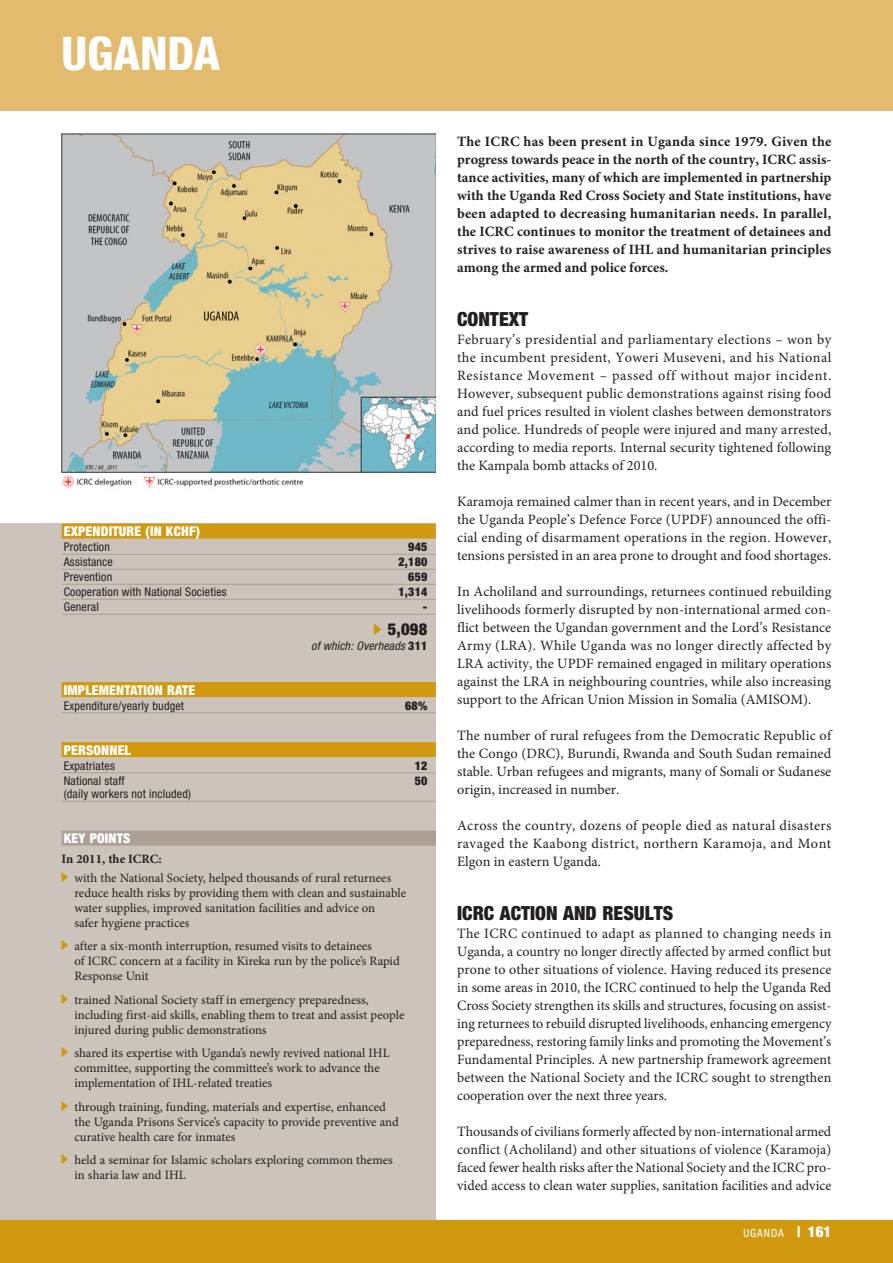
<style>
.page{position:relative;width:893px;height:1263px;background:#fff}
.page>*{position:absolute;margin:0;border:0;box-sizing:border-box;transform-origin:0 0}
.t1{font:800 condensed 46.5px "Helvetica Neue";color:#fff}
.t2{font:900 condensed 19.5px "Helvetica Neue";color:#231f20}
.t3{font:900 condensed 16.5px "Helvetica Neue";color:#231f20}
.t4{font:14.25px/18px "Minion Pro";color:#231f20;text-align:justify}
.t5{font:700 14.25px/18px "Minion Pro";color:#231f20;text-align:justify}
.t6{font:900 condensed 13.5px "Helvetica Neue";letter-spacing:.015em;color:#fff}
.t7{font:12.75px/15px "Minion Pro";color:#231f20}
.t8{font:700 12.75px "Minion Pro";color:#231f20}
.t9{font:condensed 12px "Helvetica Neue";letter-spacing:.015em;color:#231f20}
.t10{font:900 condensed 12px "Helvetica Neue";letter-spacing:.015em;color:#231f20}
.t11{font:italic condensed 12px "Helvetica Neue";letter-spacing:.015em;color:#231f20}
.t12{font:condensed 11.25px "Helvetica Neue";letter-spacing:.085em;color:#fff}
.s1{font-weight:900;font-style:normal}
.s2{font-weight:900;font-size:15px}
</style>
<div class="page">
<div style="left:0;top:0;width:893px;height:111px;background:#e3bb6f"></div>
<div style="left:0;top:524px;width:436px;height:739px;background:#ccc3bb"></div>
<div style="left:62px;top:524px;width:374px;height:15px;background:#d09910"></div>
<hr style="left:62px;top:554px;width:374px;height:1px;background:#aca095">
<hr style="left:62px;top:569px;width:374px;height:1px;background:#aca095">
<hr style="left:62px;top:584px;width:374px;height:1px;background:#aca095">
<hr style="left:62px;top:599px;width:374px;height:1px;background:#aca095">
<hr style="left:62px;top:614px;width:374px;height:1px;background:#aca095">
<div style="left:62px;top:682px;width:374px;height:15px;background:#d09910"></div>
<hr style="left:62px;top:712px;width:374px;height:1px;background:#aca095">
<div style="left:62px;top:742px;width:374px;height:15px;background:#d09910"></div>
<hr style="left:62px;top:772px;width:374px;height:1px;background:#aca095">
<hr style="left:62px;top:801px;width:374px;height:1px;background:#aca095">
<div style="left:62px;top:831px;width:374px;height:15px;background:#aca095"></div>
<img style="left:62px;top:134px;width:374px;height:356px">
<div style="left:0;top:1220px;width:893px;height:43px;background:#d09910"></div>
<h1 class="t1" style="left:62px;top:36px;width:160px">UGANDA</h1>
<p class="t6" style="left:64px;top:527px;width:138px">EXPENDITURE (IN KCHF)</p>
<p class="t9" style="left:64px;top:543px;width:48px">Protection</p>
<p class="t10" style="left:408px;top:543px;width:21px">945</p>
<p class="t9" style="left:64px;top:558px;width:51px">Assistance</p>
<p class="t10" style="left:399px;top:558px;width:30px">2,180</p>
<p class="t9" style="left:64px;top:573px;width:50px">Prevention</p>
<p class="t10" style="left:408px;top:573px;width:21px">659</p>
<p class="t9" style="left:64px;top:588px;width:164px">Cooperation with National Societies</p>
<p class="t10" style="left:399px;top:588px;width:30px">1,314</p>
<p class="t9" style="left:64px;top:603px;width:37px">General</p>
<p class="t10" style="left:423px;top:603px;width:6px">-</p>
<p class="t3" style="left:388px;top:623px;width:41px">5,098</p>
<p class="t11" style="left:311px;top:641px;width:118px">of which: Overheads <span class="s1">311</span></p>
<p class="t6" style="left:64px;top:685px;width:133px">IMPLEMENTATION RATE</p>
<p class="t9" style="left:64px;top:701px;width:122px">Expenditure/yearly budget</p>
<p class="t10" style="left:405px;top:701px;width:24px">68%</p>
<p class="t6" style="left:64px;top:745px;width:69px">PERSONNEL</p>
<p class="t9" style="left:64px;top:761px;width:53px">Expatriates</p>
<p class="t10" style="left:415px;top:761px;width:14px">12</p>
<p class="t9" style="left:64px;top:776px;width:62px">National staff</p>
<p class="t10" style="left:415px;top:776px;width:14px">50</p>
<p class="t9" style="left:64px;top:790px;width:129px">(daily workers not included)</p>
<p class="t6" style="left:64px;top:834px;width:68px">KEY POINTS</p>
<p class="t8" style="left:62px;top:853px;width:101px">In 2011, the ICRC:</p>
<p class="t7" style="left:74px;top:871px;width:333px">with the National Society, helped thousands of rural returnees reduce health risks by providing them with clean and sustainable water supplies, improved sanitation facilities and advice on<br>safer hygiene practices</p>
<p class="t7" style="left:74px;top:940px;width:327px">after a six-month interruption, resumed visits to detainees<br>of ICRC concern at a facility in Kireka run by the police’s Rapid<br>Response Unit</p>
<p class="t7" style="left:74px;top:993px;width:332px">trained National Society staff in emergency preparedness, including first-aid skills, enabling them to treat and assist people injured during public demonstrations</p>
<p class="t7" style="left:74px;top:1047px;width:317px">shared its expertise with Uganda’s newly revived national IHL committee, supporting the committee’s work to advance the implementation of IHL-related treaties</p>
<p class="t7" style="left:74px;top:1100px;width:326px">through training, funding, materials and expertise, enhanced the Uganda Prisons Service’s capacity to provide preventive and curative health care for inmates</p>
<p class="t7" style="left:74px;top:1154px;width:320px">held a seminar for Islamic scholars exploring common themes in sharia law and IHL</p>
<p class="t5" style="left:457px;top:133px;width:376px">The ICRC has been present in Uganda since 1979. Given the progress towards peace in the north of the country, ICRC assis&shy;tance activities, many of which are implemented in partnership with the Uganda Red Cross Society and State institutions, have been adapted to decreasing humanitarian needs. In parallel, the ICRC continues to monitor the treatment of detainees and strives to raise awareness of IHL and humanitarian principles among the armed and police forces.</p>
<h2 class="t2" style="left:457px;top:312px;width:73px">CONTEXT</h2>
<p class="t4" style="left:457px;top:331px;width:376px">February’s presidential and parliamentary elections – won by the incumbent president, Yoweri Museveni, and his National Resistance Movement – passed off without major incident.<br>However, subsequent public demonstrations against rising food and fuel prices resulted in violent clashes between demonstrators and police. Hundreds of people were injured and many arrested, according to media reports. Internal security tightened following the Kampala bomb attacks of 2010.</p>
<p class="t4" style="left:457px;top:493px;width:376px">Karamoja remained calmer than in recent years, and in December the Uganda People’s Defence Force (UPDF) announced the offi&shy;cial ending of disarmament operations in the region. However, tensions persisted in an area prone to drought and food shortages.</p>
<p class="t4" style="left:457px;top:583px;width:376px">In Acholiland and surroundings, returnees continued rebuilding livelihoods formerly disrupted by non-international armed con&shy;flict between the Ugandan government and the Lord’s Resistance Army (LRA). While Uganda was no longer directly affected by LRA activity, the UPDF remained engaged in military operations against the LRA in neighbouring countries, while also increasing support to the African Union Mission in Somalia (AMISOM).</p>
<p class="t4" style="left:457px;top:727px;width:376px">The number of rural refugees from the Democratic Republic of the Congo (DRC), Burundi, Rwanda and South Sudan remained stable. Urban refugees and migrants, many of Somali or Sudanese origin, increased in number.</p>
<p class="t4" style="left:457px;top:817px;width:376px">Across the country, dozens of people died as natural disasters ravaged the Kaabong district, northern Karamoja, and Mont Elgon in eastern Uganda.</p>
<h2 class="t2" style="left:457px;top:906px;width:218px">ICRC ACTION AND RESULTS</h2>
<p class="t4" style="left:457px;top:925px;width:376px">The ICRC continued to adapt as planned to changing needs in Uganda, a country no longer directly affected by armed conflict but prone to other situations of violence. Having reduced its presence in some areas in 2010, the ICRC continued to help the Uganda Red Cross Society strengthen its skills and structures, focusing on assist&shy;ing returnees to rebuild disrupted livelihoods, enhancing emergency preparedness, restoring family links and promoting the Movement’s Fundamental Principles. A new partnership framework agreement between the National Society and the ICRC sought to strengthen cooperation over the next three years.</p>
<p class="t4" style="left:457px;top:1123px;width:376px">Thousands of civilians formerly affected by non-international armed conflict (Acholiland) and other situations of violence (Karamoja) faced fewer health risks after the National Society and the ICRC pro&shy;vided access to clean water supplies, sanitation facilities and advice</p>
<p class="t12" style="left:743px;top:1229px;width:89px">UGANDA <span class="s2">| 161</span></p>
</div>
